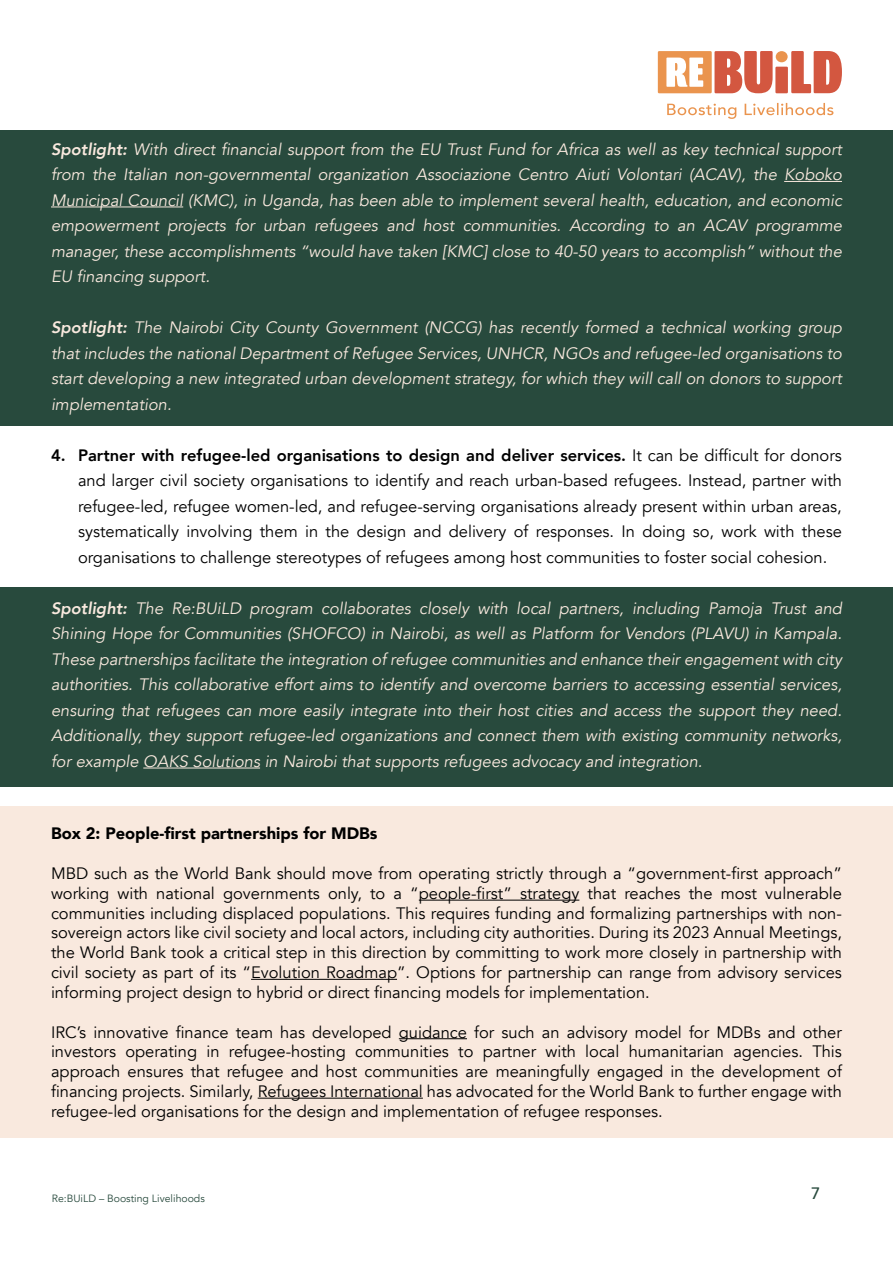
<style>
.page{position:relative;width:893px;height:1263px;background:#fff}
.page>*{position:absolute;margin:0;border:0;box-sizing:border-box;transform-origin:0 0}
.t1{font:16.5px/19.8px "Avenir";color:#000;text-align:justify}
.t2{font:italic 16.5px/25.5px "Avenir";color:#f9e9de;text-align:justify}
.t3{font:900 16.5px "Avenir";color:#000}
.t4{font:500 16.5px "Avenir";color:#284a3d}
.t5{font:10.5px "Avenir";color:#284a3d}
.s1{font-weight:800}
</style>
<div class="page">
<svg style="left:658px;top:51px;width:184px;height:68px"></svg>
<div style="left:0;top:130px;width:893px;height:296px;background:#284a3d"></div>
<div style="left:0;top:587px;width:893px;height:200px;background:#284a3d"></div>
<hr style="left:784px;top:181px;width:58px;height:1px;background:#f9e9de">
<hr style="left:51px;top:207px;width:132px;height:1px;background:#f9e9de">
<hr style="left:143px;top:768px;width:117px;height:1px;background:#f9e9de">
<div style="left:0;top:806px;width:893px;height:331px;background:#f9e9de"></div>
<hr style="left:419px;top:900px;width:160px;height:1px;background:#000">
<hr style="left:251px;top:979px;width:146px;height:1px;background:#000">
<hr style="left:399px;top:1038px;width:68px;height:1px;background:#000">
<hr style="left:258px;top:1098px;width:165px;height:1px;background:#000">
<p class="t2" style="left:51px;top:137px;width:792px"><span class="s1">Spotlight:</span> With direct financial support from the EU Trust Fund for Africa as well as key technical support from the Italian non-governmental organization Associazione Centro Aiuti Volontari (ACAV), the Koboko Municipal Council (KMC), in Uganda, has been able to implement several health, education, and economic empowerment projects for urban refugees and host communities. According to an ACAV programme manager, these accomplishments “would have taken [KMC] close to 40-50 years to accomplish” without the EU financing support.</p>
<p class="t2" style="left:51px;top:315px;width:792px"><span class="s1">Spotlight:</span> The Nairobi City County Government (NCCG) has recently formed a technical working group that includes the national Department of Refugee Services, UNHCR, NGOs and refugee-led organisations to start developing a new integrated urban development strategy, for which they will call on donors to support implementation.</p>
<p class="t1" style="left:78px;top:443px;width:765px;line-height:25.5px;text-indent:-27px"><span class="s1">4. Partner with refugee-led organisations to design and deliver services.</span> It can be difficult for donors and larger civil society organisations to identify and reach urban-based refugees. Instead, partner with refugee-led, refugee women-led, and refugee-serving organisations already present within urban areas, systematically involving them in the design and delivery of responses. In doing so, work with these organisations to challenge stereotypes of refugees among host communities to foster social cohesion.</p>
<p class="t2" style="left:51px;top:595px;width:792px"><span class="s1">Spotlight:</span> The Re:BUiLD program collaborates closely with local partners, including Pamoja Trust and Shining Hope for Communities (SHOFCO) in Nairobi, as well as Platform for Vendors (PLAVU) in Kampala.<br>These partnerships facilitate the integration of refugee communities and enhance their engagement with city authorities. This collaborative effort aims to identify and overcome barriers to accessing essential services, ensuring that refugees can more easily integrate into their host cities and access the support they need.<br>Additionally, they support refugee-led organizations and connect them with existing community networks, for example OAKS Solutions in Nairobi that supports refugees advocacy and integration.</p>
<p class="t3" style="left:51px;top:819px;width:328px">Box 2: People-first partnerships for MDBs</p>
<p class="t1" style="left:51px;top:864px;width:792px">MBD such as the World Bank should move from operating strictly through a “government-first approach” working with national governments only, to a “people-first” strategy that reaches the most vulnerable communities including displaced populations. This requires funding and formalizing partnerships with non&shy;sovereign actors like civil society and local actors, including city authorities. During its 2023 Annual Meetings, the World Bank took a critical step in this direction by committing to work more closely in partnership with civil society as part of its “Evolution Roadmap”. Options for partnership can range from advisory services informing project design to hybrid or direct financing models for implementation.</p>
<p class="t1" style="left:51px;top:1022px;width:792px">IRC’s innovative finance team has developed guidance for such an advisory model for MDBs and other investors operating in refugee-hosting communities to partner with local humanitarian agencies. This approach ensures that refugee and host communities are meaningfully engaged in the development of financing projects. Similarly, Refugees International has advocated for the World Bank to further engage with refugee-led organisations for the design and implementation of refugee responses.</p>
<p class="t5" style="left:52px;top:1192px;width:155px">Re:BUiLD – Boosting Livelihoods</p>
<p class="t4" style="left:811px;top:1179px;width:11px">7</p>
</div>
